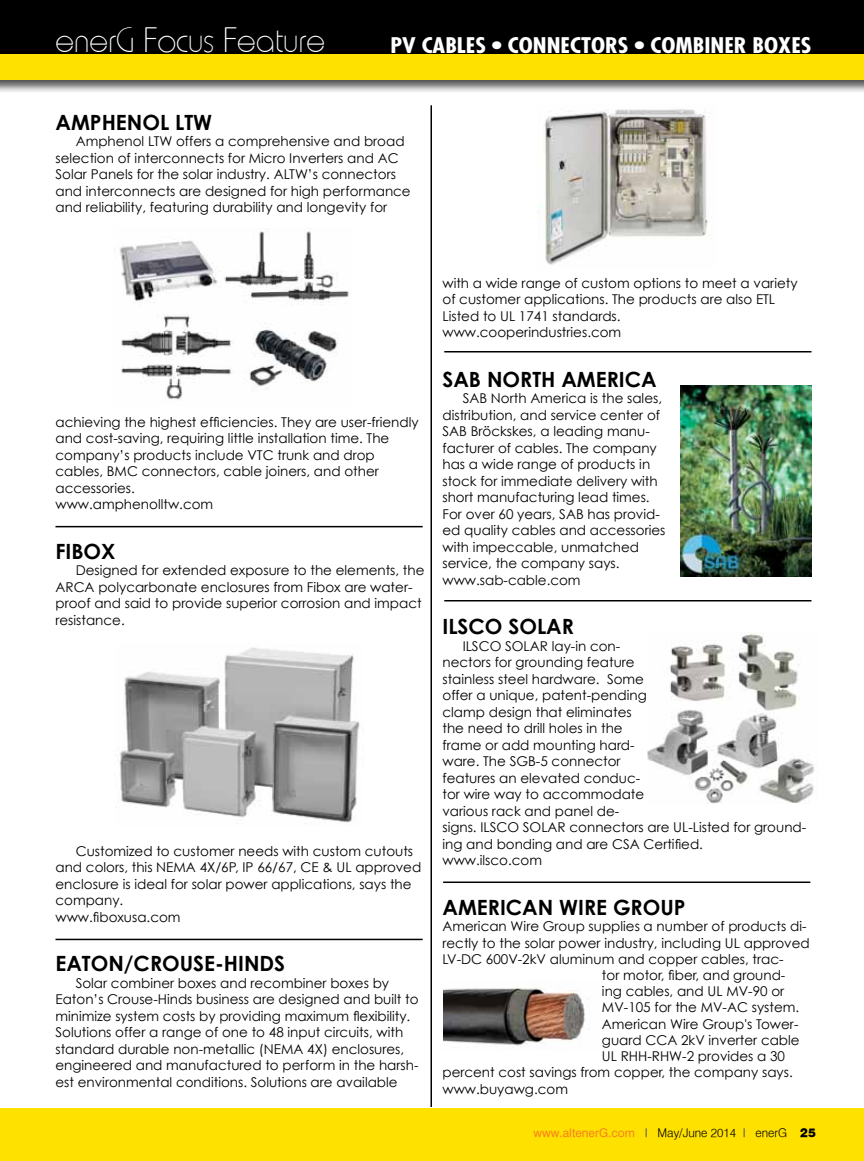
<style>
.page{position:relative;width:864px;height:1161px;background:#fff}
.page>*{position:absolute;margin:0;border:0;box-sizing:border-box;transform-origin:0 0}
.t1{font:100 36px "Hammer";color:#fff}
.t2{font:700 21px "Century Gothic";color:#000}
.t3{font:700 condensed 21px "Futura";color:#fff;scale:1.15 1}
.t4{font:13.5px/16.5px "Century Gothic";color:#000}
.t5{font:300 12px "Halvett";color:#000}
.s1{font-weight:400;color:#f58220}
.s2{font-weight:400;color:#636466}
.s3{font-weight:900}
</style>
<div class="page">
<img style="left:119px;top:647px;width:245px;height:177px">
<div style="left:0;top:0;width:864px;height:55px;background:#000"></div>
<img style="left:119px;top:228px;width:230px;height:172px">
<img style="left:538px;top:109px;width:172px;height:156px">
<div style="left:0;top:1109px;width:864px;height:52px;background:#ffe100"></div>
<div style="left:0;top:53px;width:864px;height:42px;background:#000;opacity:.7"></div>
<div style="left:0;top:54px;width:864px;height:26px;background:#ffe100"></div>
<img style="left:680px;top:386px;width:132px;height:190px">
<img style="left:647px;top:632px;width:167px;height:172px">
<hr style="left:430px;top:105px;width:2px;height:1002px;background:#000">
<hr style="left:444px;top:351px;width:368px;height:1px;background:#000">
<hr style="left:443px;top:882px;width:367px;height:1px;background:#000">
<hr style="left:444px;top:600px;width:368px;height:2px;background:#000">
<hr style="left:56px;top:526px;width:367px;height:1px;background:#000">
<hr style="left:56px;top:939px;width:367px;height:1px;background:#000">
<img style="left:444px;top:988px;width:142px;height:60px">
<h1 class="t1" style="left:56px;top:20px;width:271px">enerG Focus Feature</h1>
<h2 class="t3" style="left:390px;top:32px;width:368px">PV CABLES • CONNECTORS • COMBINER BOXES</h2>
<h2 class="t2" style="left:56px;top:109px;width:16px">AMP</h2>
<h2 class="t2" style="left:102px;top:109px;width:112px">HENOL LTW</h2>
<p class="t4" style="left:56px;top:133px;width:357px;text-indent:20px">Amphenol LTW offers a comprehensive and broad selection of interconnects for Micro Inverters and AC Solar Panels for the solar industry. ALTW’s connectors and interconnects are designed for high performance and reliability, featuring durability and longevity for</p>
<p class="t4" style="left:56px;top:413px;width:365px">achieving the highest efficiencies. They are user-friendly and cost-saving, requiring little installation time. The company’s products include VTC trunk and drop cables, BMC connectors, cable joiners, and other accessories.<br>www.amphenolltw.com</p>
<h2 class="t2" style="left:56px;top:538px;width:62px">FIBOX</h2>
<p class="t4" style="left:56px;top:562px;width:371px;text-indent:20px">Designed for extended exposure to the elements, the ARCA polycarbonate enclosures from Fibox are water&shy;proof and said to provide superior corrosion and impact resistance.</p>
<p class="t4" style="left:56px;top:842px;width:367px;text-indent:20px">Customized to customer needs with custom cutouts and colors, this NEMA 4X/6P, IP 66/67, CE &amp; UL approved enclosure is ideal for solar power applications, says the company.<br>www.fiboxusa.com</p>
<h2 class="t2" style="left:56px;top:950px;width:231px">EATON/CROUSE-HINDS</h2>
<p class="t4" style="left:56px;top:974px;width:365px;text-indent:20px">Solar combiner boxes and recombiner boxes by Eaton’s Crouse-Hinds business are designed and built to minimize system costs by providing maximum flexibility.<br>Solutions offer a range of one to 48 input circuits, with standard durable non-metallic (NEMA 4X) enclosures, engineered and manufactured to perform in the harsh&shy;est environmental conditions. Solutions are available</p>
<p class="t4" style="left:443px;top:274px;width:357px">with a wide range of custom options to meet a variety of customer applications. The products are also ETL Listed to UL 1741 standards. www.cooperindustries.com</p>
<h2 class="t2" style="left:442px;top:366px;width:14px">SAB</h2>
<h2 class="t2" style="left:487px;top:366px;width:171px">NORTH AMERICA</h2>
<p class="t4" style="left:442px;top:390px;width:224px;text-indent:20px">SAB North America is the sales, distribution, and service center of<br>SAB Bröckskes, a leading manu&shy;facturer of cables. The company has a wide range of products in stock for immediate delivery with short manufacturing lead times.<br>For over 60 years, SAB has provid&shy;ed quality cables and accessories with impeccable, unmatched service, the company says. www.sab-cable.com</p>
<h2 class="t2" style="left:442px;top:614px;width:80px">ILSCOSOLAR</h2>
<p class="t4" style="left:442px;top:638px;width:365px;text-indent:20px">ILSCO SOLAR lay-in con-<br>nectors for grounding feature<br>stainless steel hardware. Some<br>offer a unique, patent-pending<br>clamp design that eliminates<br>the need to drill holes in the<br>frame or add mounting hard-<br>ware. The SGB-5 connector<br>features an elevated conduc-<br>tor wire way to accommodate<br>various rack and panel de-<br>signs. ILSCO SOLAR connectors are UL-Listed for ground&shy;ing and bonding and are CSA Certified.<br>www.ilsco.com</p>
<h2 class="t2" style="left:442px;top:894px;width:242px">AMERICAN WIRE GROUP</h2>
<p class="t4" style="left:442px;top:918px;width:366px">American Wire Group supplies a number of products di-</p>
<p class="t4" style="left:442px;top:934px;width:369px">rectly to the solar power industry, including UL approved</p>
<p class="t4" style="left:442px;top:950px;width:343px">LV-DC 600V-2kV aluminum and copper cables, trac-</p>
<p class="t4" style="left:602px;top:967px;width:185px">tor motor, fiber, and ground-</p>
<p class="t4" style="left:602px;top:983px;width:184px">ing cables, and UL MV-90 or</p>
<p class="t4" style="left:602px;top:999px;width:199px">MV-105 for the MV-AC system.</p>
<p class="t4" style="left:602px;top:1015px;width:198px">American Wire Group's Tower-</p>
<p class="t4" style="left:602px;top:1031px;width:199px">guard CCA 2kV inverter cable</p>
<p class="t4" style="left:602px;top:1048px;width:185px">UL RHH-RHW-2 provides a 30</p>
<p class="t4" style="left:442px;top:1064px;width:352px">percent cost savings from copper, the company says.</p>
<p class="t4" style="left:442px;top:1080px;width:127px">www.buyawg.com</p>
<p class="t5" style="left:534px;top:1126px;width:284px"><span class="s1">www.altenerG.com</span> <span class="s2">I</span> May/June 2014 <span class="s2">I</span> enerG <span class="s3">25</span></p>
</div>
